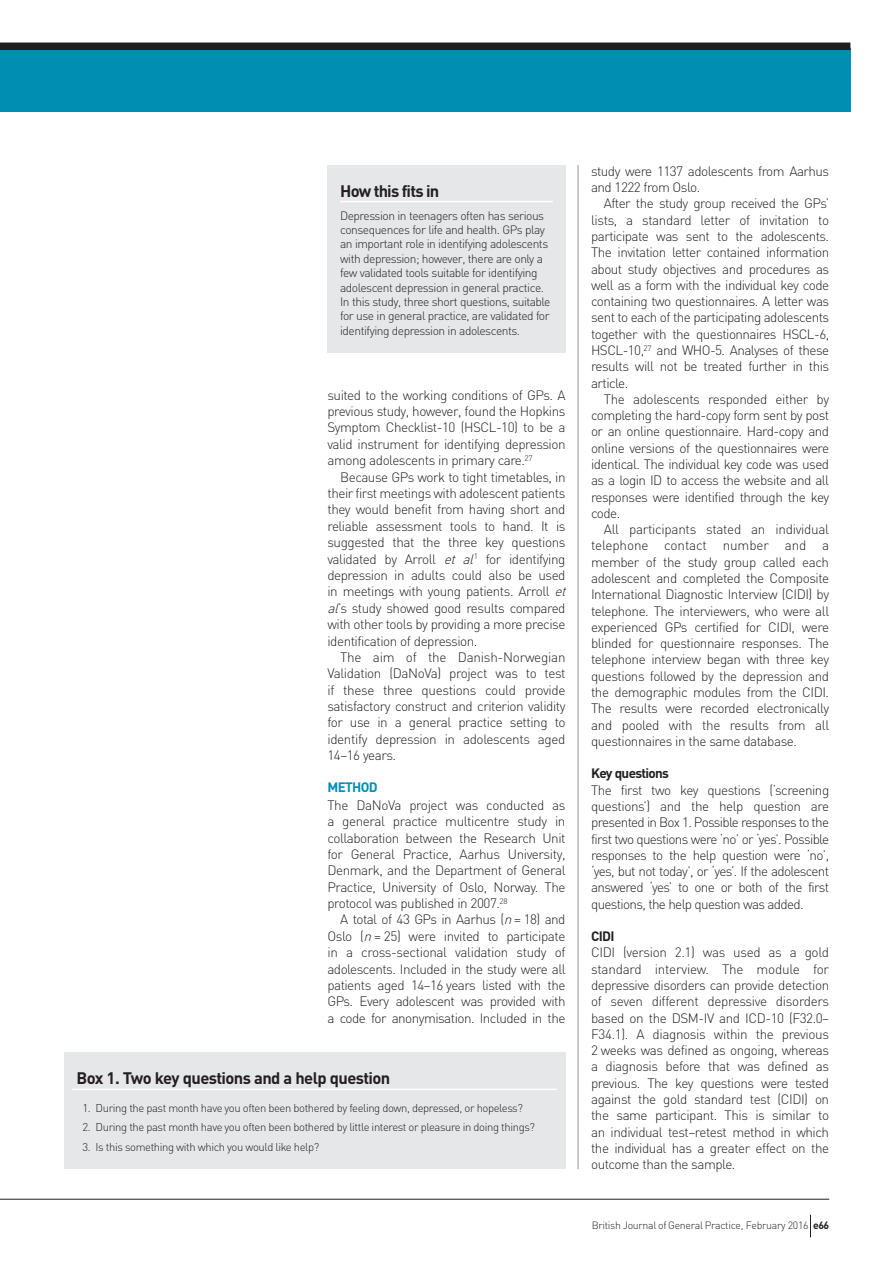
<style>
.page{position:relative;width:893px;height:1263px;background:#fff}
.page>*{position:absolute;margin:0;border:0;box-sizing:border-box;transform-origin:0 0}
.t1{font:700 16.5px "DIN";letter-spacing:-.035em;color:#231f20}
.t2{font:300 13.5px/16.4px "DIN";letter-spacing:-.035em;color:#231f20;text-align:justify}
.t3{font:700 13.5px "DIN";letter-spacing:-.05em;color:#231f20}
.t4{font:700 13.5px "DIN";letter-spacing:-.05em;color:#008fb3}
.t5{font:300 12px/14.4px "DIN";letter-spacing:-.04em;color:#231f20}
.t6{font:300 11.25px "DIN";letter-spacing:-.035em;color:#231f20}
.t7{font:300 10.5px "DIN";letter-spacing:-.025em;color:#231f20}
.s1{font-style:italic}
.s2{font-weight:700}
</style>
<div class="page">
<div style="left:0;top:48px;width:850px;height:63px;background:#008fb3"></div>
<div style="left:0;top:43px;width:850px;height:7px;background:#231f20"></div>
<hr style="left:578px;top:165px;width:1px;height:1004px;background:#939598">
<div style="left:327px;top:165px;width:239px;height:188px;background:#e6e7e9"></div>
<hr style="left:340px;top:201px;width:213px;height:1px;background:#fff">
<svg style="left:810px;top:1215px;width:1px;height:22px"></svg>
<hr style="left:0;top:1199px;width:829px;height:1px;background:#231f20">
<div style="left:64px;top:1053px;width:502px;height:116px;background:#e6e7e9"></div>
<hr style="left:72px;top:1088px;width:485px;height:2px;background:#fff">
<p class="t1" style="left:340px;top:180px;width:101px">How this fits in</p>
<p class="t5" style="left:340px;top:208px;width:212px">Depression in teenagers often has serious consequences for life and health. GPs play an important role in identifying adolescents with depression; however, there are only a few validated tools suitable for identifying adolescent depression in general practice.<br>In this study, three short questions, suitable for use in general practice, are validated for identifying depression in adolescents.</p>
<p class="t2" style="left:327px;top:386px;width:240px">suited to the working conditions of GPs. A previous study, however, found the Hopkins Symptom Checklist-10 (HSCL-10) to be a valid instrument for identifying depression among adolescents in primary care.<sup>27</sup></p>
<p class="t2" style="left:327px;top:468px;width:244px;text-align:left;text-indent:13px">Because GPs work to tight timetables, in their first meetings with adolescent patients they would benefit from having short and reliable assessment tools to hand. It is suggested that the three key questions validated by Arroll <span class="s1">et al</span><sup>1</sup> for identifying depression in adults could also be used in meetings with young patients. Arroll <span class="s1">et al</span>’s study showed good results compared with other tools by providing a more precise identification of depression.</p>
<p class="t2" style="left:327px;top:649px;width:240px;text-indent:13px">The aim of the Danish-Norwegian Validation (DaNoVa) project was to test if these three questions could provide satisfactory construct and criterion validity for use in a general practice setting to identify depression in adolescents aged 14–16 years.</p>
<p class="t4" style="left:327px;top:778px;width:52px">METHOD</p>
<p class="t2" style="left:327px;top:796px;width:240px">The DaNoVa project was conducted as a general practice multicentre study in collaboration between the Research Unit for General Practice, Aarhus University, Denmark, and the Department of General Practice, University of Oslo, Norway. The protocol was published in 2007.<sup>28</sup></p>
<p class="t2" style="left:327px;top:911px;width:240px;text-indent:13px">A total of 43 GPs in Aarhus (<span class="s1">n</span>= 18) and Oslo (<span class="s1">n</span>= 25) were invited to participate in a cross-sectional validation study of adolescents. Included in the study were all patients aged 14–16 years listed with the GPs. Every adolescent was provided with a code for anonymisation. Included in the</p>
<p class="t1" style="left:77px;top:1068px;width:315px">Box 1. Two key questions and a help question</p>
<p class="t6" style="left:82px;top:1101px;width:442px">1. During the past month have you often been bothered by feeling down, depressed, or hopeless?</p>
<p class="t6" style="left:82px;top:1120px;width:454px">2. During the past month have you often been bothered by little interest or pleasure in doing things?</p>
<p class="t6" style="left:82px;top:1140px;width:238px">3. Is this something with which you would like help?</p>
<p class="t2" style="left:591px;top:163px;width:240px">study were 1137 adolescents from Aarhus and 1222 from Oslo.</p>
<p class="t2" style="left:591px;top:195px;width:240px;text-indent:13px">After the study group received the GPs’ lists, a standard letter of invitation to participate was sent to the adolescents.<br>The invitation letter contained information about study objectives and procedures as well as a form with the individual key code containing two questionnaires. A letter was sent to each of the participating adolescents together with the questionnaires HSCL-6, HSCL-10,<sup>27</sup> and WHO-5. Analyses of these results will not be treated further in this article.</p>
<p class="t2" style="left:591px;top:391px;width:240px;text-indent:13px">The adolescents responded either by completing the hard-copy form sent by post or an online questionnaire. Hard-copy and online versions of the questionnaires were identical. The individual key code was used as a login ID to access the website and all responses were identified through the key code.</p>
<p class="t2" style="left:591px;top:521px;width:240px;text-indent:13px">All participants stated an individual telephone contact number and a member of the study group called each adolescent and completed the Composite International Diagnostic Interview (CIDI) by telephone. The interviewers, who were all experienced GPs certified for CIDI, were blinded for questionnaire responses. The telephone interview began with three key questions followed by the depression and the demographic modules from the CIDI.<br>The results were recorded electronically and pooled with the results from all questionnaires in the same database.</p>
<p class="t3" style="left:591px;top:765px;width:79px">Key questions</p>
<p class="t2" style="left:591px;top:781px;width:240px">The first two key questions (‘screening questions’) and the help question are presented in Box 1. Possible responses to the first two questions were ‘no’ or ‘yes’. Possible responses to the help question were ‘no’, ‘yes, but not today’, or ‘yes’. If the adolescent answered ‘yes’ to one or both of the first questions, the help question was added.</p>
<p class="t3" style="left:591px;top:927px;width:25px">CIDI</p>
<p class="t2" style="left:591px;top:944px;width:240px">CIDI (version 2.1) was used as a gold standard interview. The module for depressive disorders can provide detection of seven different depressive disorders based on the DSM-IV and ICD-10 (F32.0– F34.1). A diagnosis within the previous 2 weeks was defined as ongoing, whereas a diagnosis before that was defined as previous. The key questions were tested against the gold standard test (CIDI) on the same participant. This is similar to an individual test–retest method in which the individual has a greater effect on the outcome than the sample.</p>
<p class="t7" style="left:592px;top:1219px;width:239px">British Journal of General Practice, February 2016 <span class="s2">e66</span></p>
</div>
